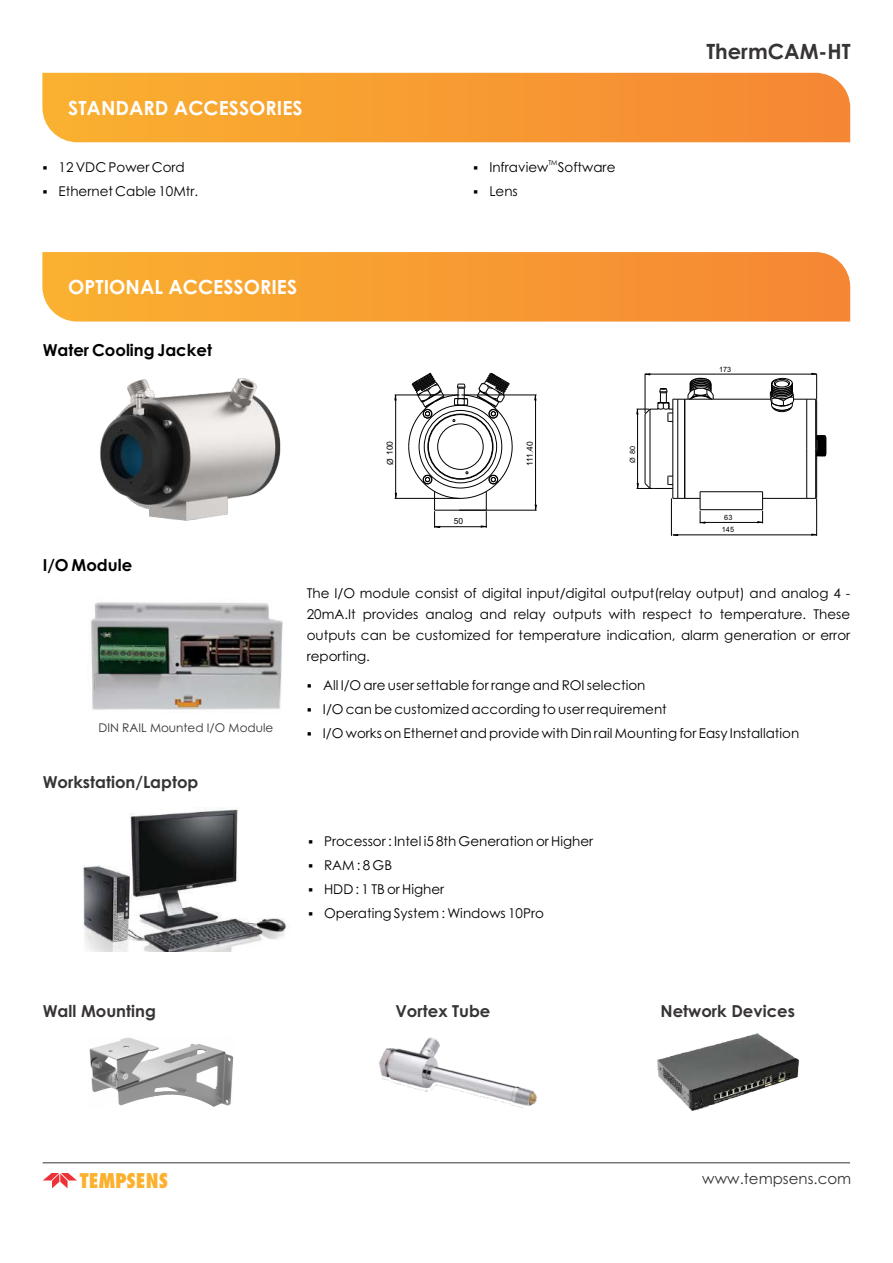
<style>
.page{position:relative;width:893px;height:1263px;background:#fff}
.page>*{position:absolute;margin:0;border:0;box-sizing:border-box;transform-origin:0 0}
.t1{font:700 21px "Century Gothic";color:#373435}
.t2{font:19.8px "Fujiyama Extra Bold";color:#fbb12f}
.t3{font:700 19.5px "Century Gothic";color:#fefefe}
.t4{font:700 16.5px "Century Gothic";color:#373435}
.t5{font:700 16.5px "Century Gothic";color:#000}
.t6{font:15px "Century Gothic";color:#373435}
.t7{font:13.5px/20.9px "Century Gothic";color:#000;text-align:justify}
.t8{font:12px "Century Gothic";color:#373435}
.t9{font:8.55px "Arial";color:#000}
.t10{font:7.2px/12.5px "Arial";color:#000;text-align:center}
.t11{font:6.75px "Century Gothic";color:#000}
</style>
<div class="page">
<hr style="left:43px;top:1162px;width:807px;height:1px;background:#373435">
<img style="left:91px;top:602px;width:192px;height:108px">
<hr style="left:461px;top:395px;width:76px;height:1px;background:#000">
<hr style="left:459px;top:510px;width:78px;height:1px;background:#000">
<hr style="left:535px;top:395px;width:1px;height:115px;background:#000">
<svg style="left:408px;top:372px;width:106px;height:156px"></svg>
<hr style="left:435px;top:526px;width:51px;height:1px;background:#000">
<hr style="left:395px;top:395px;width:64px;height:1px;background:#000">
<hr style="left:395px;top:498px;width:64px;height:1px;background:#000">
<hr style="left:395px;top:395px;width:1px;height:103px;background:#000">
<svg style="left:807px;top:496px;width:10px;height:3px"></svg>
<hr style="left:685px;top:399px;width:86px;height:1px;background:#000">
<hr style="left:763px;top:498px;width:44px;height:1px;background:#000">
<svg style="left:817px;top:435px;width:10px;height:22px"></svg>
<hr style="left:700px;top:491px;width:63px;height:1px;background:#000">
<hr style="left:700px;top:509px;width:63px;height:1px;background:#000">
<hr style="left:672px;top:399px;width:1px;height:99px;background:#000">
<hr style="left:677px;top:399px;width:1px;height:99px;background:#000">
<hr style="left:650px;top:409px;width:1px;height:79px;background:#000">
<hr style="left:645px;top:414px;width:1px;height:69px;background:#000">
<hr style="left:815px;top:399px;width:1px;height:50px;background:#000">
<hr style="left:815px;top:449px;width:1px;height:49px;background:#000">
<hr style="left:816px;top:449px;width:1px;height:48px;background:#000">
<hr style="left:816px;top:400px;width:1px;height:49px;background:#000">
<hr style="left:806px;top:399px;width:1px;height:50px;background:#000">
<hr style="left:806px;top:449px;width:1px;height:49px;background:#000">
<hr style="left:684px;top:399px;width:1px;height:99px;background:#000">
<hr style="left:637px;top:409px;width:1px;height:79px;background:#000">
<svg style="left:636px;top:373px;width:78px;height:49px"></svg>
<hr style="left:645px;top:374px;width:1px;height:39px;background:#000">
<svg style="left:769px;top:373px;width:48px;height:39px"></svg>
<hr style="left:645px;top:374px;width:172px;height:1px;background:#000">
<svg style="left:636px;top:475px;width:69px;height:49px"></svg>
<svg style="left:757px;top:492px;width:6px;height:30px"></svg>
<hr style="left:700px;top:522px;width:63px;height:1px;background:#000">
<hr style="left:816px;top:498px;width:1px;height:38px;background:#000">
<hr style="left:673px;top:535px;width:144px;height:1px;background:#000">
<hr style="left:671px;top:498px;width:1px;height:38px;background:#000">
<img style="left:89px;top:1037px;width:144px;height:70px">
<img style="left:657px;top:1034px;width:141px;height:76px">
<img style="left:379px;top:1037px;width:158px;height:71px">
<img style="left:83px;top:807px;width:204px;height:145px">
<svg style="left:42px;top:73px;width:808px;height:69px;background:#f79c33"></svg>
<svg style="left:42px;top:252px;width:808px;height:70px;background:#f79d35"></svg>
<img style="left:100px;top:379px;width:181px;height:142px">
<svg style="left:43px;top:1173px;width:34px;height:15px"></svg>
<h3 class="t3" style="left:68px;top:100px;width:236px">STANDARD ACCESSORIES</h3>
<p class="t7" style="left:43px;top:158px;width:144px">▪ 12 VDC Power Cord</p>
<p class="t7" style="left:43px;top:182px;width:157px">▪ Ethernet Cable 10Mtr.</p>
<h3 class="t3" style="left:68px;top:280px;width:230px">OPTIONAL ACCESSORIES</h3>
<p class="t5" style="left:43px;top:344px;width:171px">Water Cooling Jacket</p>
<p class="t5" style="left:43px;top:559px;width:91px">I/O Module</p>
<p class="t11" style="left:548px;top:160px;width:11px">TM</p>
<p class="t7" style="left:473px;top:158px;width:144px">▪ Infraview Software</p>
<p class="t7" style="left:473px;top:182px;width:46px">▪ Lens</p>
<p class="t9" style="left:387px;top:465px;width:26px;rotate:-90deg">Ø 100</p>
<p class="t10" style="left:627px;top:463px;width:19px;rotate:-90deg">Ø 80</p>
<p class="t9" style="left:527px;top:466px;width:26px;rotate:-90deg">111.40</p>
<p class="t9" style="left:454px;top:518px;width:11px">50</p>
<h1 class="t1" style="left:706px;top:43px;width:146px">ThermCAM-HT</h1>
<p class="t10" style="left:719px;top:363px;width:14px">173</p>
<p class="t10" style="left:722px;top:512px;width:14px">63<br>145</p>
<p class="t8" style="left:98px;top:723px;width:176px">DIN RAIL Mounted I/O Module</p>
<p class="t4" style="left:43px;top:776px;width:157px">Workstation/Laptop</p>
<p class="t7" style="left:307px;top:584px;width:545px">The I/O module consist of digital input/digital output(relay output) and analog 4 - 20mA.It provides analog and relay outputs with respect to temperature. These outputs can be customized for temperature indication, alarm generation or error reporting.</p>
<p class="t7" style="left:307px;top:676px;width:340px">▪ All I/O are user settable for range and ROI selection</p>
<p class="t7" style="left:307px;top:700px;width:361px">▪ I/O can be customized according to user requirement</p>
<p class="t7" style="left:307px;top:724px;width:494px">▪ I/O works on Ethernet and provide with Din rail Mounting for Easy Installation</p>
<p class="t7" style="left:308px;top:832px;width:287px">▪ Processor : Intel i5 8th Generation or Higher</p>
<p class="t7" style="left:308px;top:856px;width:86px">▪ RAM : 8 GB</p>
<p class="t7" style="left:308px;top:880px;width:138px">▪ HDD : 1 TB or Higher</p>
<p class="t7" style="left:308px;top:904px;width:237px">▪ Operating System : Windows 10Pro</p>
<p class="t4" style="left:43px;top:1005px;width:115px">Wall Mounting</p>
<p class="t4" style="left:395px;top:1005px;width:97px">Vortex Tube</p>
<p class="t4" style="left:660px;top:1005px;width:136px">Network Devices</p>
<h2 class="t2" style="left:80px;top:1168px;width:90px">TEMPSENS</h2>
<p class="t6" style="left:702px;top:1173px;width:150px">www.tempsens.com</p>
</div>
